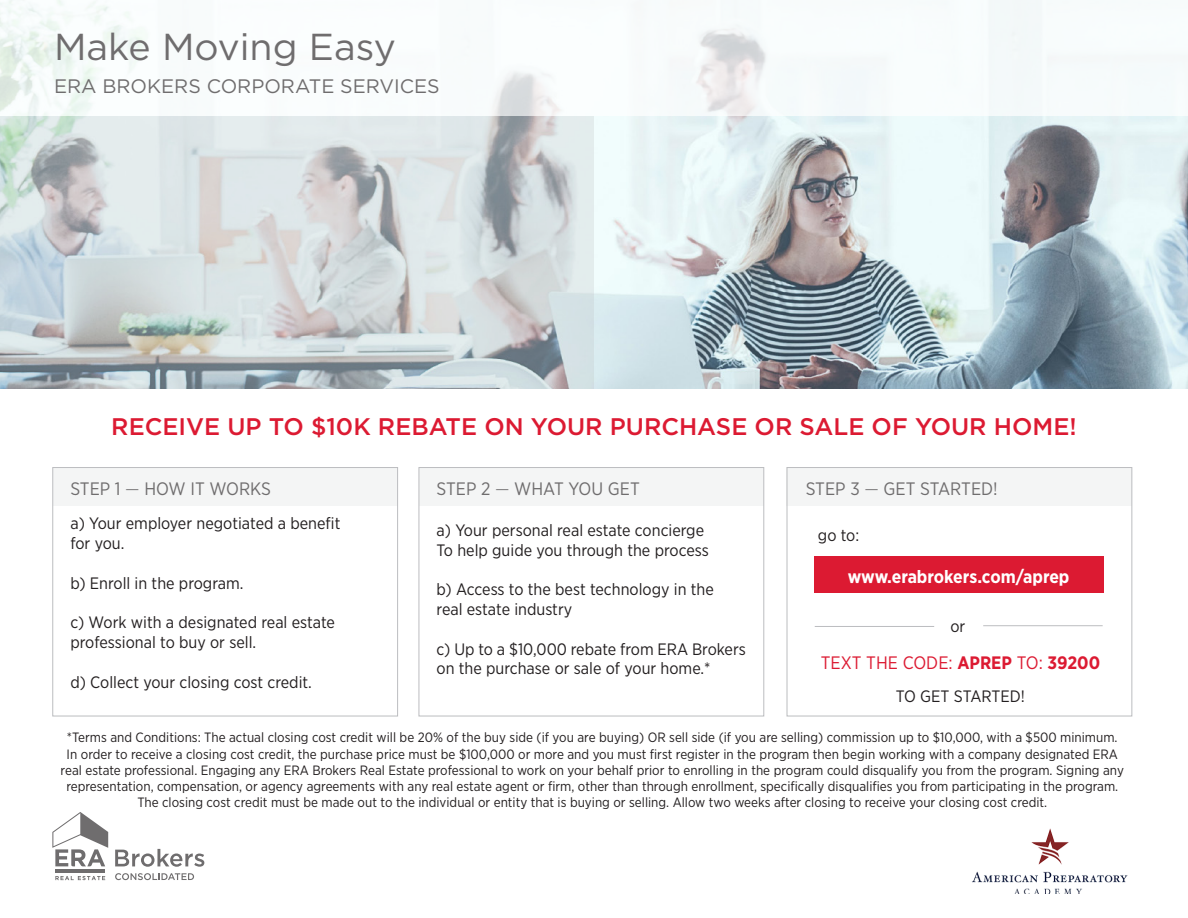
<style>
.page{position:relative;width:1188px;height:918px;background:#fff}
.page>*{position:absolute;margin:0;border:0;box-sizing:border-box;transform-origin:0 0}
.t1{font:37.5px "Gotham";color:#6f6d6e}
.t2{font:500 24px "Gotham";color:#dc1a32}
.t3{font:19.5px "Gotham";color:#6f6d6e}
.t4{font:18px "Gotham Narrow";color:#6f6d6e}
.t5{font:18px "Gotham Narrow";color:#dc1a32}
.t6{font:700 18px "Gotham Narrow";color:#fff}
.t7{font:16.5px/19.8px "Gotham Narrow";color:#231f20}
.t8{font:13.5px/16.2px "Gotham Narrow";color:#231f20;text-align:center}
.s1{font-weight:300}
.s2{font-weight:700}
</style>
<div class="page">
<img style="left:594px;top:116px;width:594px;height:272px">
<svg style="left:0;top:116px;width:594px;height:272px;background:#cbd2d4"></svg>
<svg style="left:786px;top:467px;width:347px;height:250px"></svg>
<svg style="left:115px;top:873px;width:79px;height:7px"></svg>
<svg style="left:115px;top:849px;width:89px;height:18px"></svg>
<svg style="left:55px;top:876px;width:50px;height:4px"></svg>
<hr style="left:55px;top:870px;width:50px;height:3px;background:#6f6d6e">
<svg style="left:52px;top:812px;width:56px;height:54px"></svg>
<div style="left:420px;top:467px;width:344px;height:39px;background:#f4f5f5"></div>
<div style="left:419px;top:467px;width:345px;height:249px;border:1px solid #bcbdc0"></div>
<div style="left:53px;top:467px;width:345px;height:39px;background:#f4f5f5"></div>
<div style="left:52px;top:467px;width:346px;height:249px;border:1px solid #bcbdc0"></div>
<div style="left:815px;top:556px;width:289px;height:37px;background:#dc1a32"></div>
<hr style="left:815px;top:626px;width:119px;height:1px;background:#bcbdc0">
<hr style="left:983px;top:625px;width:120px;height:1px;background:#bcbdc0">
<div style="left:0;top:0;width:1188px;height:116px;background:#f8fcfc"></div>
<img style="left:972px;top:828px;width:156px;height:65px">
<p class="t1" style="left:54px;top:22px;width:343px">Make Moving Easy</p>
<p class="t3" style="left:54px;top:73px;width:387px">ERA BROKERS CORPORATE SERVICES</p>
<p class="t2" style="left:111px;top:411px;width:967px">RECEIVE UP TO $10K REBATE ON YOUR PURCHASE OR SALE OF YOUR HOME!</p>
<p class="t4" style="left:70px;top:478px;width:202px">STEP 1 <span class="s1">—</span> HOW IT WORKS</p>
<p class="t7" style="left:70px;top:513px;width:272px">a) Your employer negotiated a benefit</p>
<p class="t7" style="left:70px;top:533px;width:56px">for you.</p>
<p class="t7" style="left:70px;top:573px;width:175px">b) Enroll in the program.</p>
<p class="t7" style="left:70px;top:612px;width:266px">c) Work with a designated real estate</p>
<p class="t7" style="left:70px;top:632px;width:187px">professional to buy or sell.</p>
<p class="t7" style="left:70px;top:672px;width:243px">d) Collect your closing cost credit.</p>
<p class="t4" style="left:437px;top:478px;width:205px">STEP 2 <span class="s1">—</span> WHAT YOU GET</p>
<p class="t7" style="left:437px;top:520px;width:269px">a) Your personal real estate concierge</p>
<p class="t7" style="left:437px;top:540px;width:274px">To help guide you through the process</p>
<p class="t7" style="left:437px;top:579px;width:279px">b) Access to the best technology in the</p>
<p class="t7" style="left:437px;top:599px;width:137px">real estate industry</p>
<p class="t7" style="left:437px;top:639px;width:311px">c) Up to a $10,000 rebate from ERA Brokers on the purchase or sale of your home.*</p>
<p class="t4" style="left:806px;top:478px;width:194px">STEP 3 <span class="s1">—</span> GET STARTED!</p>
<p class="t7" style="left:818px;top:525px;width:43px">go to:</p>
<p class="t6" style="left:848px;top:565px;width:223px">www.erabrokers.com/aprep</p>
<p class="t7" style="left:950px;top:616px;width:16px">or</p>
<p class="t5" style="left:821px;top:652px;width:281px">TEXT THE CODE: <span class="s2">APREP</span> TO: <span class="s2">39200</span></p>
<p class="t7" style="left:896px;top:686px;width:131px">TO GET STARTED!</p>
<p class="t8" style="left:61px;top:729px;width:1065px">*Terms and Conditions: The actual closing cost credit will be 20% of the buy side (if you are buying) OR sell side (if you are selling) commission up to $10,000, with a $500 minimum.<br>In order to receive a closing cost credit, the purchase price must be $100,000 or more and you must first register in the program then begin working with a company designated ERA real estate professional. Engaging any ERA Brokers Real Estate professional to work on your behalf prior to enrolling in the program could disqualify you from the program. Signing any representation, compensation, or agency agreements with any real estate agent or firm, other than through enrollment, specifically disqualifies you from participating in the program.</p>
<p class="t8" style="left:137px;top:794px;width:911px">The closing cost credit must be made out to the individual or entity that is buying or selling. Allow two weeks after closing to receive your closing cost credit.</p>
</div>
